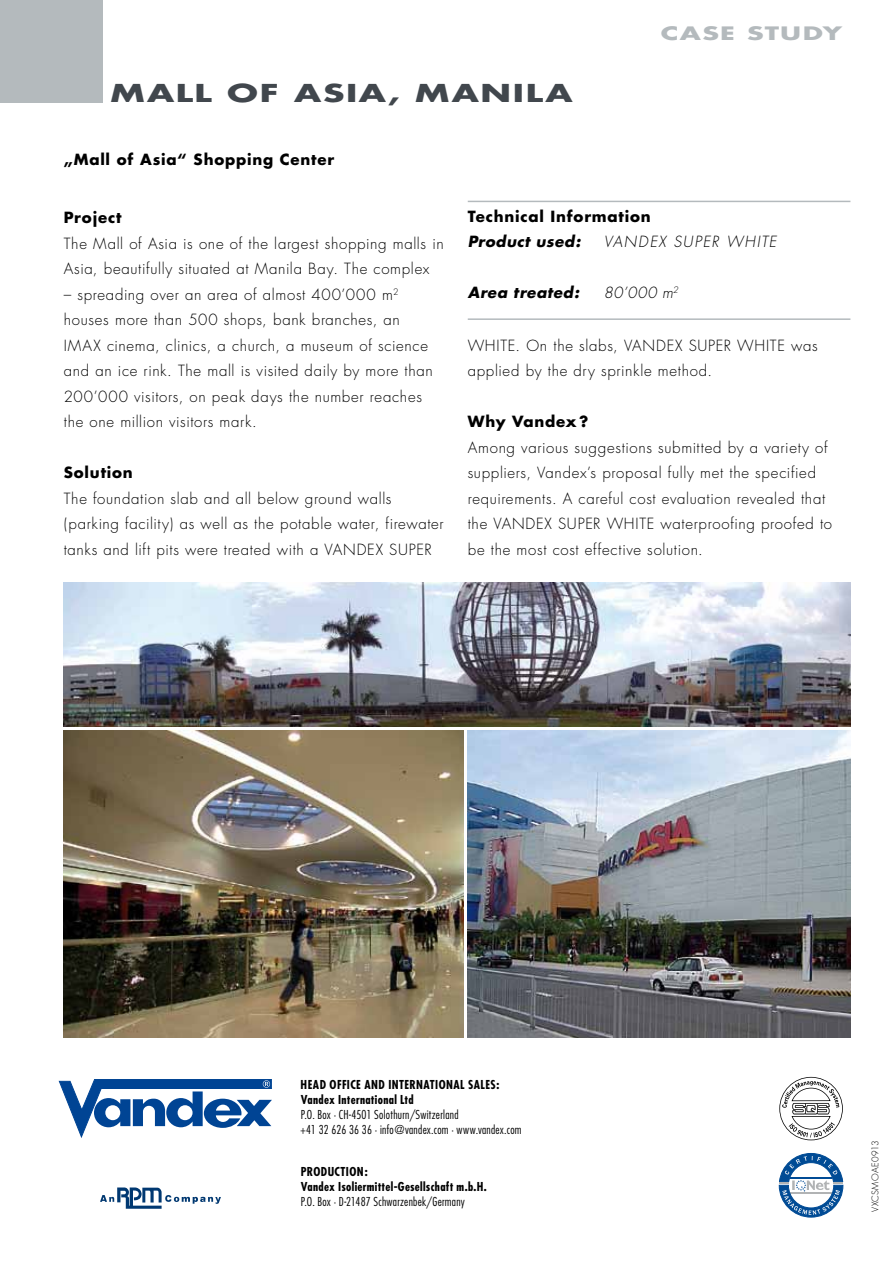
<style>
.page{position:relative;width:893px;height:1263px;background:#fff}
.page>*{position:absolute;margin:0;border:0;box-sizing:border-box;transform-origin:0 0}
.t1{font:700 24px "Futura";letter-spacing:.05em;color:#41474d;scale:1.45 1}
.t2{font:700 18px "Futura";letter-spacing:.045em;color:#b4babd;scale:1.5 1}
.t3{font:300 15px/25.5px "Futura";letter-spacing:.045em;color:#000}
.t4{font:700 15px "Futura";letter-spacing:.05em;color:#000}
.t5{font:italic 700 15px "Futura";letter-spacing:.035em;color:#000}
.t6{font:italic 300 15px "Futura";letter-spacing:.08em;color:#000}
.t7{font:300 condensed 12px/15px "Futura";letter-spacing:.025em;color:#000}
.t8{font:700 condensed 12px/15px "Futura";letter-spacing:.03em;color:#000}
.t9{font:300 9px "Futura";letter-spacing:.035em;color:#000}
</style>
<div class="page">
<svg style="left:59px;top:1079px;width:213px;height:59px"></svg>
<svg style="left:100px;top:1187px;width:121px;height:22px"></svg>
<svg style="left:779px;top:1153px;width:64px;height:64px"></svg>
<svg style="left:779px;top:1077px;width:64px;height:63px"></svg>
<img style="left:468px;top:731px;width:382px;height:306px">
<img style="left:64px;top:731px;width:399px;height:306px">
<img style="left:64px;top:583px;width:786px;height:144px">
<div style="left:0;top:0;width:102px;height:102px;background:#b4babd"></div>
<hr style="left:468px;top:201px;width:382px;height:1px;background:#b4babd">
<hr style="left:468px;top:318px;width:382px;height:2px;background:#b4babd">
<h1 class="t1" style="left:111px;top:77px;width:320px">Mall of Asia, MANILA</h1>
<p class="t4" style="left:64px;top:149px;width:272px">„Mall of Asia“ Shopping Center</p>
<p class="t2" style="left:661px;top:21px;width:122px">CASE STUDY</p>
<p class="t4" style="left:64px;top:207px;width:59px">Project</p>
<p class="t3" style="left:64px;top:231px;width:381px">The Mall of Asia is one of the largest shopping malls in<br>Asia, beautifully situated at Manila Bay. The complex</p>
<p class="t3" style="left:64px;top:282px;width:371px">– spreading over an area of almost 400’000 m<sup>2 </sup>houses more than 500 shops, bank branches, an IMAX cinema, clinics, a church, a museum of science and an ice rink. The mall is visited daily by more than 200’000 visitors, on peak days the number reaches the one million visitors mark.</p>
<p class="t4" style="left:64px;top:462px;width:71px">Solution</p>
<p class="t3" style="left:64px;top:486px;width:381px">The foundation slab and all below ground walls (parking facility) as well as the potable water, firewater tanks and lift pits were treated with a VANDEX SUPER</p>
<p class="t4" style="left:468px;top:206px;width:185px">Technical Information</p>
<p class="t5" style="left:468px;top:232px;width:114px">Product used:</p>
<p class="t6" style="left:604px;top:233px;width:174px">VANDEX SUPER WHITE</p>
<p class="t5" style="left:468px;top:283px;width:113px">Area treated:</p>
<p class="t6" style="left:604px;top:284px;width:76px">80’000 m<sup>2</sup></p>
<p class="t3" style="left:468px;top:333px;width:351px">WHITE. On the slabs, VANDEX SUPER WHITE was applied by the dry sprinkle method.</p>
<p class="t4" style="left:468px;top:411px;width:122px">Why Vandex ?</p>
<p class="t3" style="left:468px;top:435px;width:366px">Among various suggestions submitted by a variety of suppliers, Vandex’s proposal fully met the specified requirements. A careful cost evaluation revealed that the VANDEX SUPER WHITE waterproofing proofed to be the most cost effective solution.</p>
<p class="t8" style="left:301px;top:1077px;width:200px">HEAD OFFICE AND INTERNATIONAL SALES:<br>Vandex International Ltd</p>
<p class="t7" style="left:300px;top:1107px;width:223px">P.O. Box · CH-4501 Solothurn/Switzerland<br>+41 32 626 36 36 · info@vandex.com · www.vandex.com</p>
<p class="t8" style="left:301px;top:1164px;width:187px">PRODUCTION:<br>Vandex Isoliermittel-Gesellschaft m.b.H.</p>
<p class="t7" style="left:301px;top:1194px;width:165px">P.O. Box · D-21487 Schwarzenbek/Germany</p>
<p class="t9" style="left:870px;top:1212px;width:73px;rotate:-90deg">VXCSMOAE0913</p>
</div>
